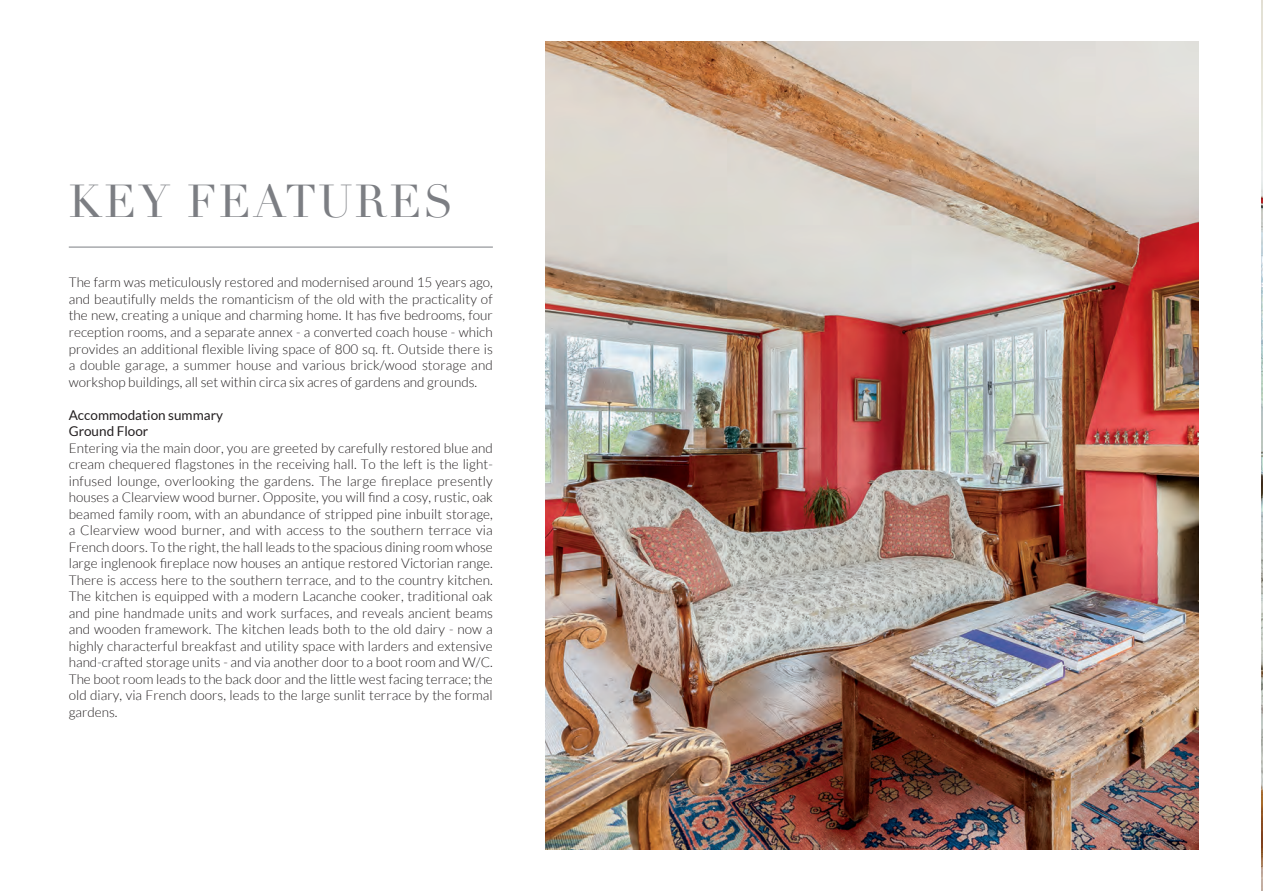
<style>
.page{position:relative;width:1263px;height:891px;background:#fff}
.page>*{position:absolute;margin:0;border:0;box-sizing:border-box;transform-origin:0 0}
.t1{font:45px "Didot";letter-spacing:.05em;color:#7c7e83}
.t2{font:300 13.5px/16.5px "Lato";color:#231f20;text-align:justify}
.t3{font:13.5px "Lato";color:#231f20}
</style>
<div class="page">
<img style="left:545px;top:41px;width:653px;height:808px">
<hr style="left:69px;top:247px;width:424px;height:1px;background:#7c7e83">
<img style="left:1262px;top:1px;width:1px;height:889px">
<p class="t1" style="left:69px;top:174px;width:386px">KEY FEATURES</p>
<p class="t2" style="left:69px;top:274px;width:425px">The farm was meticulously restored and modernised around 15 years ago, and beautifully melds the romanticism of the old with the practicality of the new, creating a unique and charming home. It has five bedrooms, four reception rooms, and a separate annex - a converted coach house - which provides an additional flexible living space of 800 sq. ft. Outside there is a double garage, a summer house and various brick/wood storage and workshop buildings, all set within circa six acres of gardens and grounds.</p>
<p class="t3" style="left:69px;top:407px;width:156px">Accommodation summary</p>
<p class="t3" style="left:69px;top:423px;width:81px">Ground Floor</p>
<p class="t2" style="left:69px;top:439px;width:426px">Entering via the main door, you are greeted by carefully restored blue and cream chequered flagstones in the receiving hall. To the left is the light&shy;infused lounge, overlooking the gardens. The large fireplace presently houses a Clearview wood burner. Opposite, you will find a cosy, rustic, oak beamed family room, with an abundance of stripped pine inbuilt storage, a Clearview wood burner, and with access to the southern terrace via French doors. To the right, the hall leads to the spacious dining room whose large inglenook fireplace now houses an antique restored Victorian range.<br>There is access here to the southern terrace, and to the country kitchen.<br>The kitchen is equipped with a modern Lacanche cooker, traditional oak and pine handmade units and work surfaces, and reveals ancient beams and wooden framework. The kitchen leads both to the old dairy - now a highly characterful breakfast and utility space with larders and extensive hand-crafted storage units - and via another door to a boot room and W/C.<br>The boot room leads to the back door and the little west facing terrace; the old diary, via French doors, leads to the large sunlit terrace by the formal gardens.</p>
</div>
